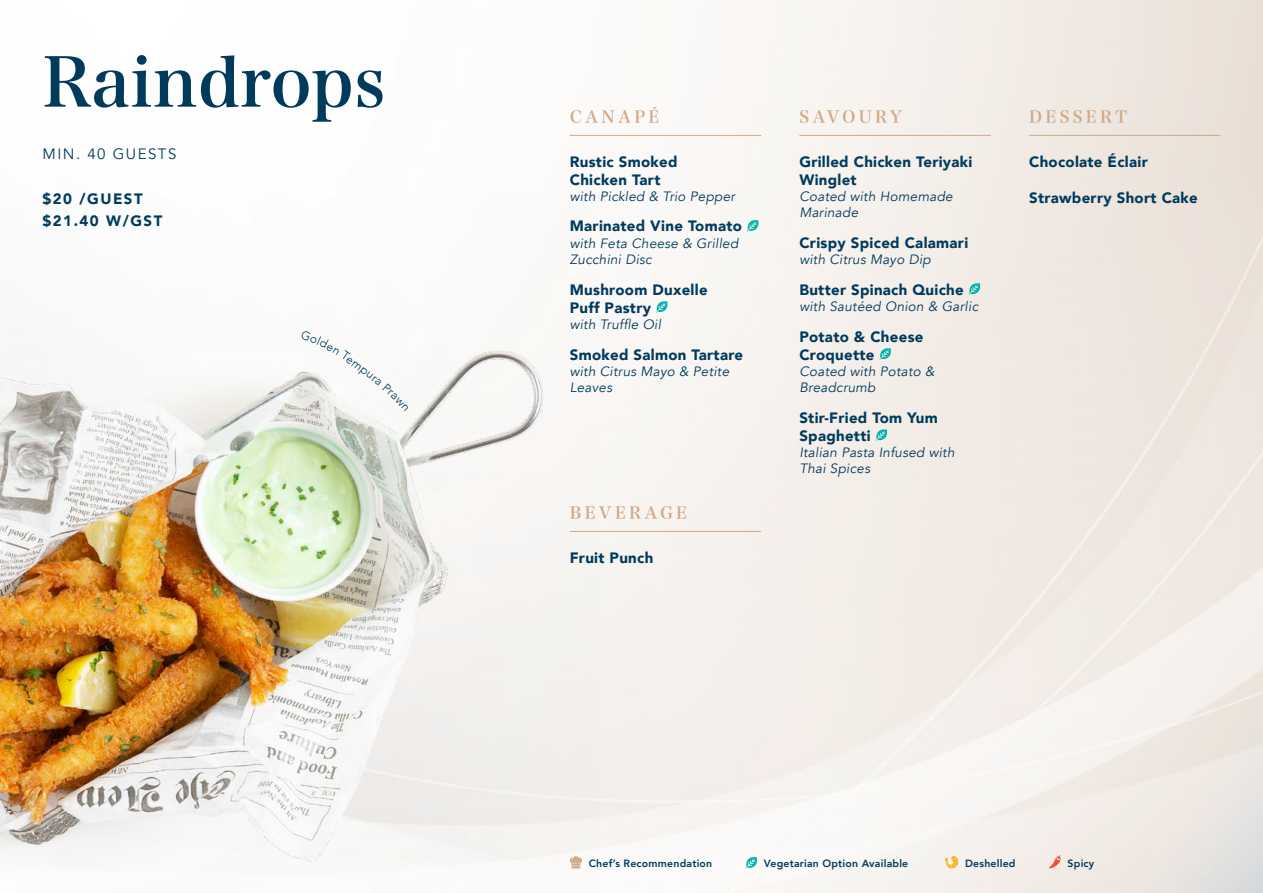
<style>
.page{position:relative;width:1263px;height:893px;background:#fff}
.page>*{position:absolute;margin:0;border:0;box-sizing:border-box;transform-origin:0 0}
.t1{font:67.5px "Hira Min Pro W6";color:#003b5c}
.t2{font:16.5px "Hira Min Pro W6";letter-spacing:.2em;color:#d0a988}
.t3{font:16.5px "Hira Min Pro W6";letter-spacing:.175em;color:#d0a988}
.t4{font:900 15px/18px "Avenir";letter-spacing:.02em;color:#003a5d}
.t5{font:900 15px/22.2px "Avenir";letter-spacing:.1em;color:#003b5c}
.t6{font:15px "Avenir";letter-spacing:.1em;color:#003b5c}
.t7{font:italic 13.5px/16.2px "Avenir";letter-spacing:.02em;color:#003a5d}
.t8{font:800 10.5px "Avenir";letter-spacing:.02em;color:#003a5d}
</style>
<div class="page">
<hr style="left:570px;top:135px;width:191px;height:1px;background:#d0a988">
<svg style="left:747px;top:220px;width:11px;height:12px"></svg>
<svg style="left:656px;top:301px;width:11px;height:12px"></svg>
<hr style="left:570px;top:531px;width:191px;height:1px;background:#d0a988">
<hr style="left:799px;top:135px;width:192px;height:1px;background:#d0a988">
<svg style="left:969px;top:283px;width:11px;height:12px"></svg>
<svg style="left:879px;top:348px;width:12px;height:12px"></svg>
<svg style="left:876px;top:429px;width:11px;height:12px"></svg>
<hr style="left:1029px;top:135px;width:191px;height:1px;background:#d0a988">
<img style="left:0;top:197px;width:597px;height:696px">
<svg style="left:570px;top:856px;width:12px;height:12px"></svg>
<svg style="left:746px;top:857px;width:11px;height:11px"></svg>
<svg style="left:945px;top:856px;width:13px;height:12px"></svg>
<svg style="left:1049px;top:855px;width:12px;height:13px"></svg>
<svg style="left:301px;top:330px;width:108px;height:81px"></svg>
<h1 class="t1" style="left:43px;top:23px;width:345px">Raindrops</h1>
<p class="t6" style="left:43px;top:145px;width:135px">MIN. 40 GUESTS</p>
<p class="t5" style="left:43px;top:187px;width:121px">$20 /GUEST $21.40 W/GST</p>
<p class="t2" style="left:570px;top:102px;width:91px">CANAPÉ</p>
<p class="t4" style="left:570px;top:152px;width:109px">Rustic Smoked<br>Chicken Tart</p>
<p class="t7" style="left:570px;top:188px;width:167px">with Pickled &amp; Trio Pepper</p>
<p class="t4" style="left:570px;top:217px;width:174px">Marinated Vine Tomato</p>
<p class="t7" style="left:570px;top:235px;width:170px">with Feta Cheese &amp; Grilled<br>Zucchini Disc</p>
<p class="t4" style="left:570px;top:280px;width:139px">Mushroom Duxelle<br>Puff Pastry</p>
<p class="t7" style="left:570px;top:316px;width:93px">with Truffle Oil</p>
<p class="t4" style="left:570px;top:345px;width:175px">Smoked Salmon Tartare</p>
<p class="t7" style="left:570px;top:363px;width:161px">with Citrus Mayo &amp; Petite<br>Leaves</p>
<p class="t2" style="left:570px;top:498px;width:119px">BEVERAGE</p>
<p class="t4" style="left:570px;top:548px;width:85px">Fruit Punch</p>
<p class="t3" style="left:799px;top:102px;width:104px">SAVOURY</p>
<p class="t4" style="left:799px;top:152px;width:175px">Grilled Chicken Teriyaki<br>Winglet</p>
<p class="t7" style="left:799px;top:188px;width:155px">Coated with Homemade<br>Marinade</p>
<p class="t4" style="left:799px;top:233px;width:170px">Crispy Spiced Calamari</p>
<p class="t7" style="left:799px;top:251px;width:133px">with Citrus Mayo Dip</p>
<p class="t4" style="left:799px;top:280px;width:166px">Butter Spinach Quiche</p>
<p class="t7" style="left:799px;top:298px;width:180px">with Sautéed Onion &amp; Garlic</p>
<p class="t4" style="left:799px;top:327px;width:126px">Potato &amp; Cheese<br>Croquette</p>
<p class="t7" style="left:799px;top:363px;width:137px">Coated with Potato &amp;<br>Breadcrumb</p>
<p class="t4" style="left:799px;top:408px;width:140px">Stir-Fried Tom Yum<br>Spaghetti</p>
<p class="t7" style="left:799px;top:444px;width:157px">Italian Pasta Infused with<br>Thai Spices</p>
<p class="t2" style="left:1029px;top:102px;width:99px">DESSERT</p>
<p class="t4" style="left:1029px;top:152px;width:120px">Chocolate Éclair</p>
<p class="t4" style="left:1029px;top:188px;width:170px">Strawberry Short Cake</p>
<p class="t8" style="left:589px;top:855px;width:125px">Chef’s Recommendation</p>
<p class="t8" style="left:764px;top:855px;width:146px">Vegetarian Option Available</p>
<p class="t8" style="left:965px;top:855px;width:52px">Deshelled</p>
<p class="t8" style="left:1067px;top:855px;width:28px">Spicy</p>
</div>
